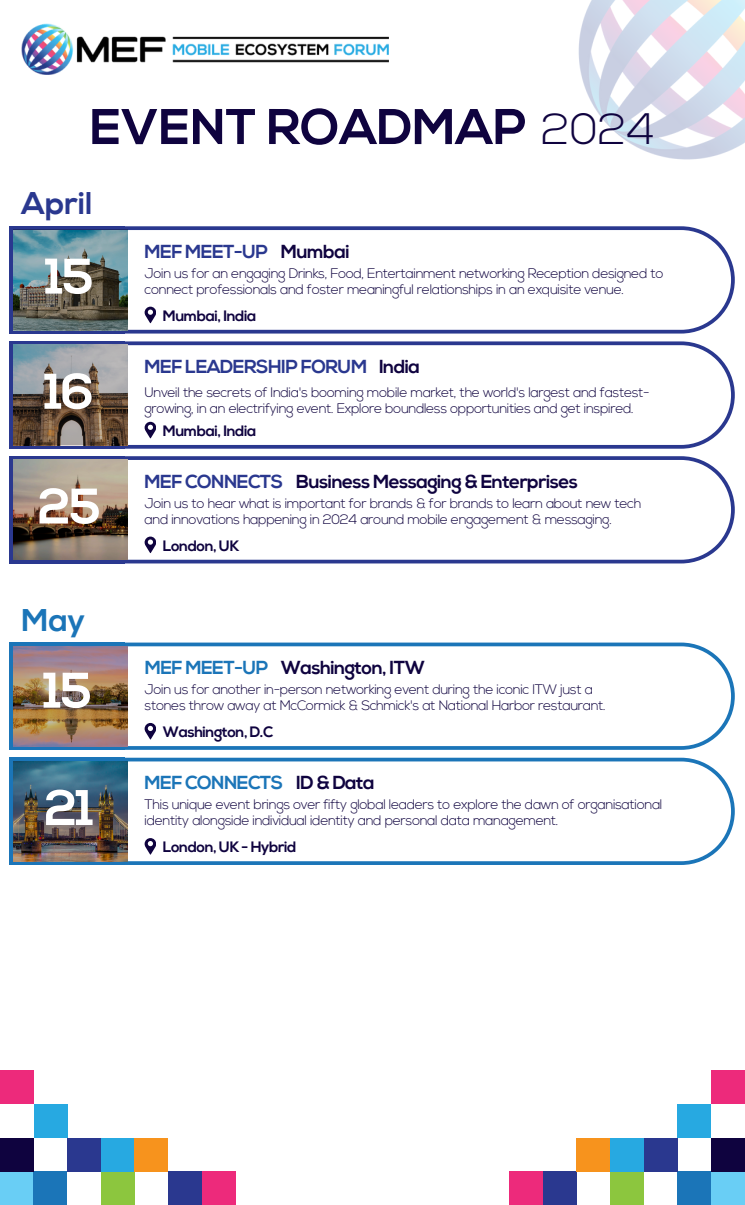
<style>
.page{position:relative;width:745px;height:1205px;background:#fff}
.page>*{position:absolute;margin:0;border:0;box-sizing:border-box;transform-origin:0 0}
.t1{font:700 50px "Nexa";color:#0f033f}
.t2{font:700 50px "Nexa";letter-spacing:-.03em;color:#fff}
.t3{font:300 43.75px "Nexa";color:#0f033f}
.t4{font:700 31.25px "Nexa";color:#2a388f}
.t5{font:700 31.25px "Nexa";color:#1b75b8}
.t6{font:700 18.75px "Nexa";letter-spacing:-.03em;color:#0f033f}
.t7{font:700 18.75px "Nexa";letter-spacing:-.03em;color:#2a388f}
.t8{font:700 18.75px "Nexa";letter-spacing:-.03em;color:#1b75b8}
.t9{font:700 15px "Nexa";letter-spacing:-.03em;color:#0f033f}
.t10{font:300 13.75px/16px "Nexa";letter-spacing:-.03em;color:#0f033f}
</style>
<div class="page">
<img style="left:22px;top:23px;width:366px;height:52px">
<img style="left:578px;top:0;width:166px;height:160px">
<div style="left:0;top:1171px;width:34px;height:34px;background:#69cef5"></div>
<div style="left:34px;top:1171px;width:33px;height:34px;background:#1b75b8"></div>
<div style="left:101px;top:1171px;width:34px;height:34px;background:#8cc63e"></div>
<div style="left:202px;top:1171px;width:33px;height:34px;background:#ed2a7b"></div>
<div style="left:168px;top:1171px;width:34px;height:34px;background:#2a388f"></div>
<div style="left:0;top:1137px;width:34px;height:34px;background:#0f033f"></div>
<div style="left:67px;top:1137px;width:34px;height:34px;background:#2a388f"></div>
<div style="left:101px;top:1137px;width:34px;height:34px;background:#27a9e1"></div>
<div style="left:135px;top:1137px;width:33px;height:34px;background:#f7931d"></div>
<div style="left:0;top:1070px;width:34px;height:34px;background:#ed2a7b"></div>
<div style="left:34px;top:1104px;width:33px;height:33px;background:#27a9e1"></div>
<div style="left:710px;top:1171px;width:34px;height:34px;background:#69cef5"></div>
<div style="left:677px;top:1171px;width:33px;height:34px;background:#1b75b8"></div>
<div style="left:610px;top:1171px;width:33px;height:34px;background:#8cc63e"></div>
<div style="left:508px;top:1171px;width:34px;height:34px;background:#ed2a7b"></div>
<div style="left:542px;top:1171px;width:34px;height:34px;background:#2a388f"></div>
<div style="left:710px;top:1137px;width:34px;height:34px;background:#0f033f"></div>
<div style="left:643px;top:1137px;width:34px;height:34px;background:#2a388f"></div>
<div style="left:610px;top:1137px;width:33px;height:34px;background:#27a9e1"></div>
<div style="left:576px;top:1137px;width:33px;height:34px;background:#f7931d"></div>
<div style="left:710px;top:1070px;width:34px;height:34px;background:#ed2a7b"></div>
<div style="left:677px;top:1104px;width:33px;height:33px;background:#27a9e1"></div>
<svg style="left:125px;top:226px;width:609px;height:107px"></svg>
<svg style="left:10px;top:226px;width:115px;height:107px"></svg>
<svg style="left:13px;top:230px;width:115px;height:100px;background:#607473"></svg>
<svg style="left:144px;top:307px;width:12px;height:16px"></svg>
<svg style="left:125px;top:341px;width:609px;height:107px"></svg>
<svg style="left:10px;top:341px;width:115px;height:107px"></svg>
<svg style="left:13px;top:345px;width:115px;height:100px;background:#786f67"></svg>
<svg style="left:144px;top:422px;width:12px;height:17px"></svg>
<svg style="left:125px;top:456px;width:609px;height:107px"></svg>
<svg style="left:10px;top:456px;width:115px;height:107px"></svg>
<svg style="left:144px;top:536px;width:12px;height:17px"></svg>
<img style="left:14px;top:460px;width:114px;height:100px">
<svg style="left:125px;top:642px;width:609px;height:107px"></svg>
<svg style="left:10px;top:642px;width:115px;height:107px"></svg>
<svg style="left:144px;top:723px;width:12px;height:17px"></svg>
<img style="left:13px;top:646px;width:115px;height:100px">
<svg style="left:125px;top:758px;width:609px;height:106px"></svg>
<svg style="left:10px;top:758px;width:115px;height:106px"></svg>
<svg style="left:144px;top:838px;width:12px;height:17px"></svg>
<img style="left:13px;top:761px;width:115px;height:100px">
<h3 class="t1" style="left:90px;top:106px;width:438px">EVENT ROADMAP</h3>
<h4 class="t3" style="left:541px;top:111px;width:115px">2024</h4>
<h5 class="t4" style="left:22px;top:191px;width:72px">April</h5>
<p class="t2" style="left:45px;top:256px;width:50px">15</p>
<h4 class="t2" style="left:44px;top:371px;width:52px">16</h4>
<p class="t2" style="left:38px;top:486px;width:64px">25</p>
<p class="t5" style="left:22px;top:607px;width:65px">May</p>
<p class="t2" style="left:43px;top:670px;width:50px">15</p>
<p class="t2" style="left:44px;top:787px;width:51px">21</p>
<p class="t7" style="left:144px;top:244px;width:125px">MEF MEET-UP</p>
<p class="t6" style="left:280px;top:244px;width:70px">Mumbai</p>
<p class="t10" style="left:144px;top:266px;width:520px">Join us for an engaging Drinks, Food, Entertainment networking Reception designed to connect professionals and foster meaningful relationships in an exquisite venue.</p>
<h6 class="t9" style="left:163px;top:309px;width:95px">Mumbai, India</h6>
<h5 class="t7" style="left:144px;top:359px;width:224px">MEF LEADERSHIP FORUM</h5>
<h6 class="t6" style="left:379px;top:359px;width:43px">India</h6>
<p class="t10" style="left:144px;top:385px;width:506px">Unveil the secrets of India's booming mobile market, the world's largest and fastest&shy;growing, in an electrifying event. Explore boundless opportunities and get inspired.</p>
<p class="t9" style="left:163px;top:424px;width:95px">Mumbai, India</p>
<p class="t7" style="left:144px;top:474px;width:140px">MEF CONNECTS</p>
<p class="t6" style="left:296px;top:474px;width:283px">Business Messaging &amp; Enterprises</p>
<h5 class="t10" style="left:144px;top:496px;width:498px">Join us to hear what is important for brands &amp; for brands to learn about new tech and innovations happening in 2024 around mobile engagement &amp; messaging.</h5>
<h4 class="t9" style="left:163px;top:539px;width:78px">London, UK</h4>
<h3 class="t8" style="left:145px;top:660px;width:125px">MEF MEET-UP</h3>
<h4 class="t6" style="left:280px;top:660px;width:146px">Washington, ITW</h4>
<p class="t10" style="left:144px;top:682px;width:462px">Join us for another in-person networking event during the iconic ITW just a stones throw away at McCormick &amp; Schmick's at National Harbor restaurant.</p>
<h5 class="t9" style="left:163px;top:725px;width:112px">Washington, D.C</h5>
<h6 class="t8" style="left:144px;top:775px;width:140px">MEF CONNECTS</h6>
<p class="t6" style="left:296px;top:775px;width:80px">ID &amp; Data</p>
<h4 class="t10" style="left:144px;top:797px;width:519px">This unique event brings over fifty global leaders to explore the dawn of organisational identity alongside individual identity and personal data management.</h4>
<p class="t9" style="left:163px;top:841px;width:135px">London, UK - Hybrid</p>
</div>
